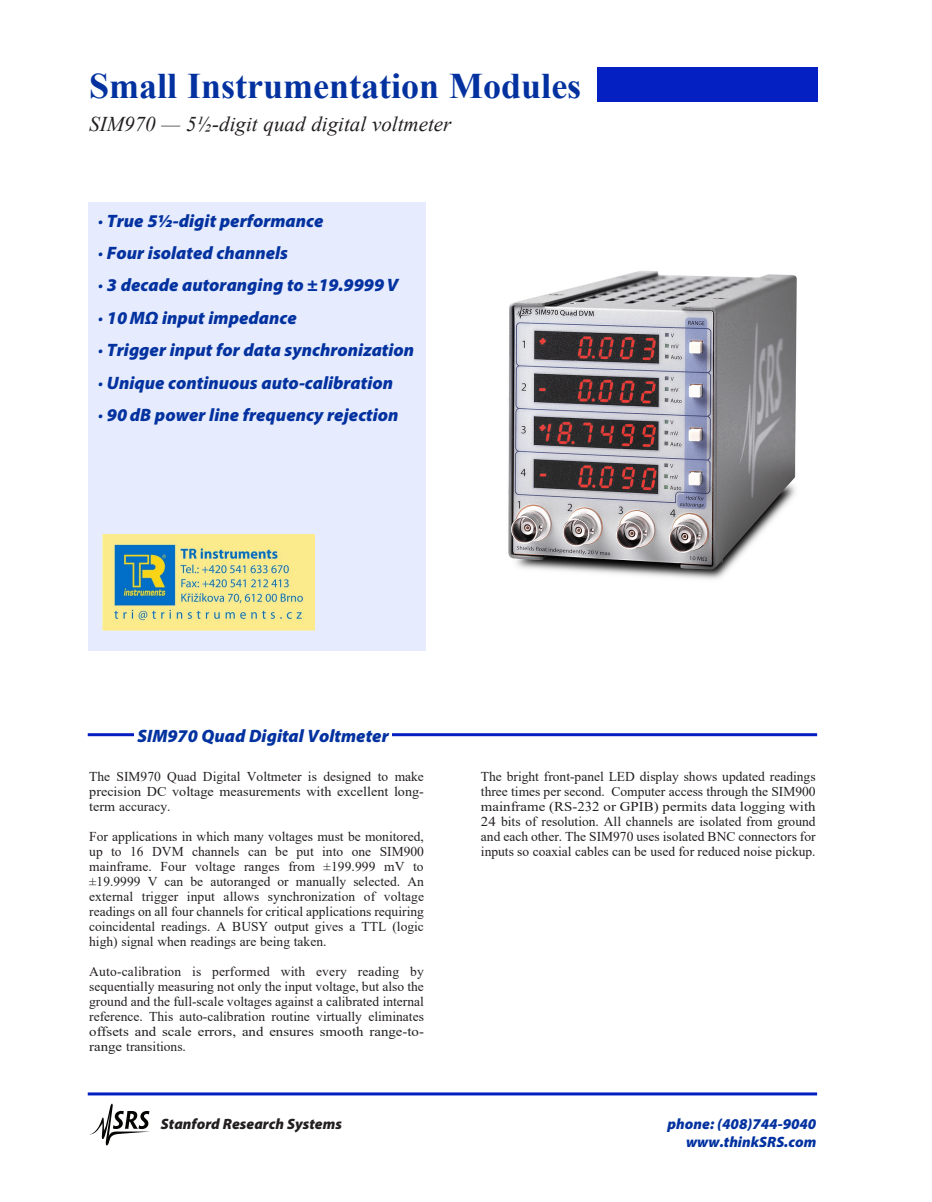
<style>
.page{position:relative;width:932px;height:1202px;background:#fff}
.page>*{position:absolute;margin:0;border:0;box-sizing:border-box;transform-origin:0 0}
.t1{font:700 36px "Times New Roman";color:#0332a0}
.t2{font:italic 21px "Times New Roman";color:#231f20}
.t3{font:italic 900 18px "Myriad Pro";color:#0332a0}
.t4{font:italic 900 15px/18px "Myriad Pro";color:#0332a0;text-align:right}
.t5{font:italic 900 15px "Myriad Pro";color:#231f20}
.t6{font:13.5px/15px "Times New Roman";color:#231f20;text-align:justify}
</style>
<div class="page">
<hr style="left:88px;top:1092px;width:729px;height:3px;background:#031fc2">
<svg style="left:89px;top:1103px;width:61px;height:42px"></svg>
<hr style="left:88px;top:733px;width:729px;height:3px;background:#031fc2">
<div style="left:135px;top:726px;width:257px;height:23px;background:#fff"></div>
<div style="left:88px;top:202px;width:337px;height:449px;background:#e6ecfd"></div>
<div style="left:597px;top:68px;width:220px;height:34px;background:#041fc2"></div>
<img style="left:508px;top:270px;width:289px;height:309px">
<img style="left:102px;top:534px;width:212px;height:97px">
<p class="t1" style="left:89px;top:59px;width:493px">Small Instrumentation Modules</p>
<p class="t2" style="left:89px;top:109px;width:363px">SIM970 — 5½-digit quad digital voltmeter</p>
<p class="t3" style="left:98px;top:208px;width:227px">· True 5½-digit performance</p>
<p class="t3" style="left:98px;top:241px;width:191px">· Four isolated channels</p>
<p class="t3" style="left:98px;top:273px;width:302px">· 3 decade autoranging to ±19.9999V</p>
<p class="t3" style="left:98px;top:306px;width:200px">· 10 MΩ input impedance</p>
<p class="t3" style="left:98px;top:338px;width:317px">· Trigger input for data synchronization</p>
<p class="t3" style="left:98px;top:370px;width:296px">· Unique continuous auto-calibration</p>
<p class="t3" style="left:98px;top:403px;width:302px">· 90 dB power line frequency rejection</p>
<p class="t3" style="left:138px;top:723px;width:253px">SIM970 Quad Digital Voltmeter</p>
<p class="t6" style="left:89px;top:768px;width:336px">The SIM970 Quad Digital Voltmeter is designed to make precision DC voltage measurements with excellent long&shy;term accuracy.</p>
<p class="t6" style="left:89px;top:828px;width:336px">For applications in which many voltages must be monitored, up to 16 DVM channels can be put into one SIM900 mainframe. Four voltage ranges from ±199.999 mV to ±19.9999 V can be autoranged or manually selected. An external trigger input allows synchronization of voltage readings on all four channels for critical applications requiring coincidental readings. A BUSY output gives a TTL (logic high) signal when readings are being taken.</p>
<p class="t6" style="left:89px;top:963px;width:336px">Auto-calibration is performed with every reading by sequentially measuring not only the input voltage, but also the ground and the full-scale voltages against a calibrated internal reference. This auto-calibration routine virtually eliminates offsets and scale errors, and ensures smooth range-to&shy;range transitions.</p>
<p class="t6" style="left:481px;top:768px;width:336px">The bright front-panel LED display shows updated readings three times per second. Computer access through the SIM900 mainframe (RS-232 or GPIB) permits data logging with 24 bits of resolution. All channels are isolated from ground and each other. The SIM970 uses isolated BNC connectors for inputs so coaxial cables can be used for reduced noise pickup.</p>
<p class="t5" style="left:161px;top:1113px;width:182px">Stanford Research Systems</p>
<p class="t4" style="left:667px;top:1114px;width:150px">phone: (408)744-9040 www.thinkSRS.com</p>
</div>
